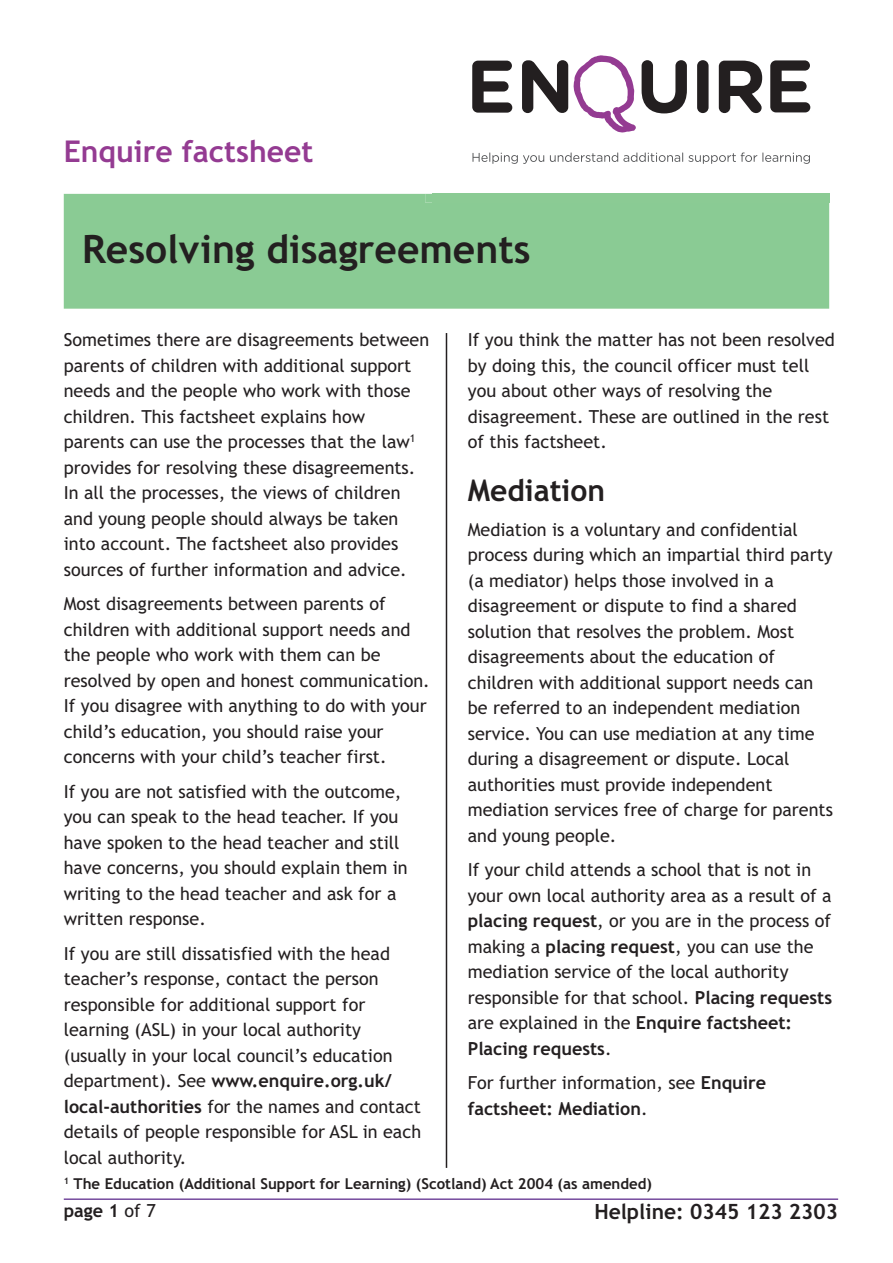
<style>
.page{position:relative;width:893px;height:1263px;background:#fff}
.page>*{position:absolute;margin:0;border:0;box-sizing:border-box;transform-origin:0 0}
.t1{font:700 39px "Trebuchet MS";color:#231f20}
.t2{font:700 30px "Trebuchet MS";color:#943b92}
.t3{font:700 30px "Trebuchet MS";color:#231f20}
.t4{font:700 21px "Trebuchet MS";color:#231f20}
.t5{font:18px/25.5px "Trebuchet MS";color:#231f20}
.t6{font:700 18px "Trebuchet MS";color:#231f20}
.t7{font:700 15px "Trebuchet MS";color:#231f20}
.s1{font-weight:700}
.s2{font-weight:400}
</style>
<div class="page">
<svg style="left:472px;top:61px;width:40px;height:52px"></svg>
<svg style="left:719px;top:61px;width:43px;height:52px"></svg>
<div style="left:697px;top:60px;width:12px;height:53px;background:#231f20;border-radius:6px"></div>
<svg style="left:522px;top:55px;width:165px;height:78px"></svg>
<svg style="left:770px;top:60px;width:40px;height:52px"></svg>
<svg style="left:472px;top:152px;width:72px;height:12px"></svg>
<svg style="left:550px;top:152px;width:260px;height:12px"></svg>
<div style="left:64px;top:194px;width:765px;height:115px;background:#8acb94"></div>
<div style="left:432px;top:194px;width:397px;height:9px;background:#8bcb94"></div>
<hr style="left:446px;top:333px;width:1px;height:835px;background:#231f20">
<hr style="left:64px;top:1198px;width:774px;height:2px;background:#764b9e">
<h2 class="t2" style="left:64px;top:134px;width:251px">Enquire factsheet</h2>
<h1 class="t1" style="left:82px;top:226px;width:450px">Resolving disagreements</h1>
<p class="t5" style="left:64px;top:327px;width:367px">Sometimes there are disagreements between parents of children with additional support needs and the people who work with those children. This factsheet explains how parents can use the processes that the law<sup>1 </sup>provides for resolving these disagreements.<br>In all the processes, the views of children and young people should always be taken into account. The factsheet also provides sources of further information and advice.</p>
<p class="t5" style="left:64px;top:591px;width:367px">Most disagreements between parents of children with additional support needs and the people who work with them can be resolved by open and honest communication.<br>If you disagree with anything to do with your child’s education, you should raise your concerns with your child’s teacher first.</p>
<p class="t5" style="left:64px;top:779px;width:345px">If you are not satisfied with the outcome, you can speak to the head teacher. If you have spoken to the head teacher and still have concerns, you should explain them in writing to the head teacher and ask for a written response.</p>
<p class="t5" style="left:64px;top:941px;width:359px">If you are still dissatisfied with the head teacher’s response, contact the person responsible for additional support for learning (ASL) in your local authority (usually in your local council’s education department). See <span class="s1">www.enquire.org.uk/ local-authorities</span> for the names and contact details of people responsible for ASL in each local authority.</p>
<p class="t5" style="left:468px;top:327px;width:369px">If you think the matter has not been resolved by doing this, the council officer must tell you about other ways of resolving the disagreement. These are outlined in the rest of this factsheet.</p>
<h2 class="t3" style="left:468px;top:473px;width:139px">Mediation</h2>
<p class="t5" style="left:468px;top:517px;width:367px">Mediation is a voluntary and confidential process during which an impartial third party (a mediator) helps those involved in a disagreement or dispute to find a shared solution that resolves the problem. Most disagreements about the education of children with additional support needs can be referred to an independent mediation service. You can use mediation at any time during a disagreement or dispute. Local authorities must provide independent mediation services free of charge for parents and young people.</p>
<p class="t5" style="left:468px;top:857px;width:366px">If your child attends a school that is not in your own local authority area as a result of a <span class="s1">placing request</span>, or you are in the process of making a <span class="s1">placing request</span>, you can use the mediation service of the local authority responsible for that school. <span class="s1">Placing requests </span>are explained in the <span class="s1">Enquire factsheet:<br>Placing requests</span>.</p>
<p class="t5" style="left:468px;top:1070px;width:300px">For further information, see <span class="s1">Enquire factsheet: Mediation</span>.</p>
<p class="t7" style="left:64px;top:1175px;width:590px"><sup>1</sup> The Education (Additional Support for Learning) (Scotland) Act 2004 (as amended)</p>
<p class="t6" style="left:64px;top:1200px;width:94px">page 1 <span class="s2">of 7</span></p>
<p class="t4" style="left:594px;top:1200px;width:245px">Helpline: 0345 123 2303</p>
</div>
